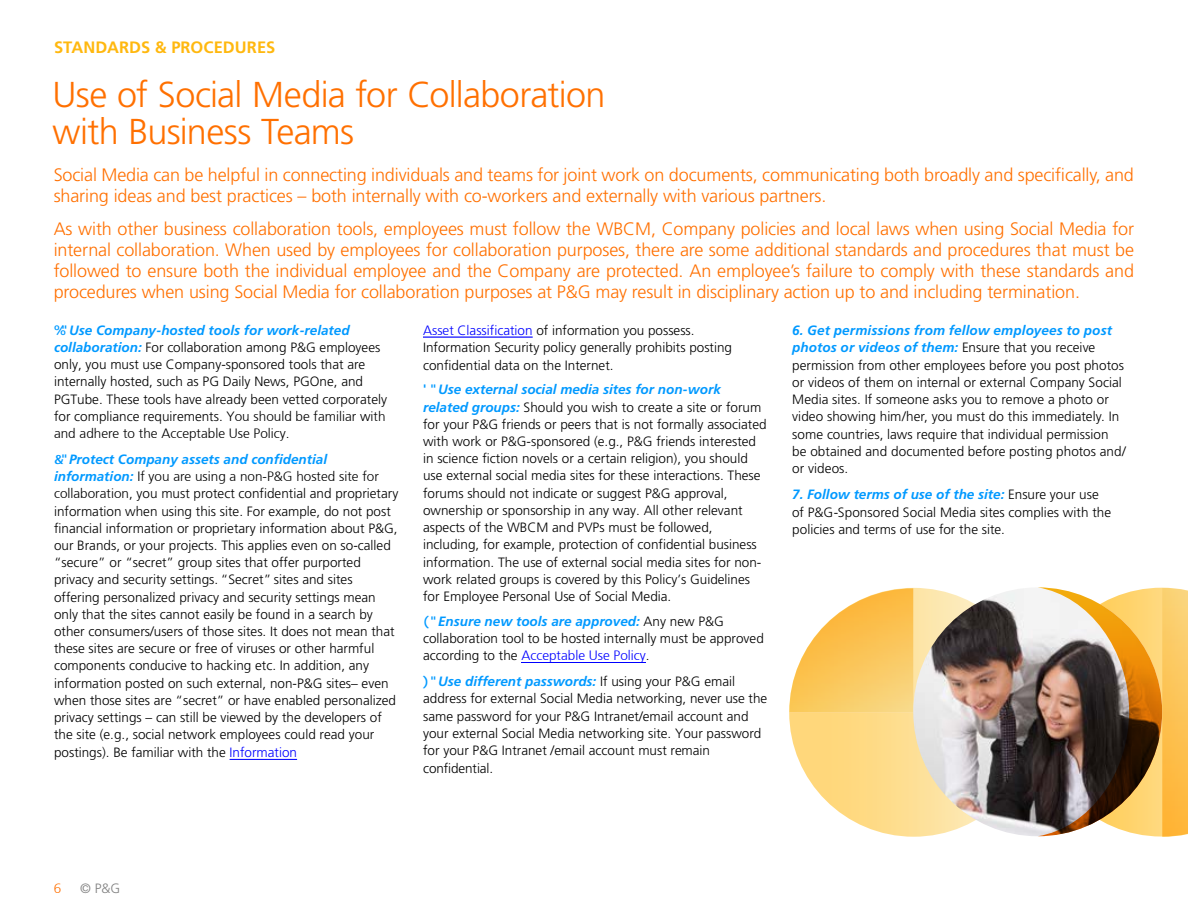
<style>
.page{position:relative;width:1188px;height:918px;background:#fff}
.page>*{position:absolute;margin:0;border:0;box-sizing:border-box;transform-origin:0 0}
.t1{font:300 36px/37.5px "Frutiger";letter-spacing:-.02em;color:#ff7000}
.t2{font:300 18px/21px "Frutiger";letter-spacing:-.005em;color:#ff7000}
.t3{font:700 16.5px "Frutiger";letter-spacing:.005em;color:#ffb80f}
.t4{font:300 13.5px/17.2px "Frutiger";color:#000}
.t5{font:300 13.5px "Frutiger 45";color:#000}
.t6{font:italic 700 13.5px "Frutiger";color:#09f}
.t7{font:300 13.5px "Frutiger 45";color:#00f}
.t8{font:300 13.5px "Frutiger";color:#7f7f7f}
.t9{font:300 13.5px "Frutiger 45";color:#ff7000}
.s1{font-weight:700;font-style:italic;color:#09f}
.s2{font-family:"Frutiger 45"}
.s3{font-family:"Frutiger";font-weight:700;font-style:italic;color:#09f}
.s4{color:#00f}
.s5{font-family:"Frutiger 45";color:#00f}
.s6{font-family:"Frutiger";color:#000}
.s7{color:#000}
</style>
<div class="page">
<hr style="left:521px;top:662px;width:125px;height:1px;background:#00f">
<hr style="left:423px;top:337px;width:110px;height:1px;background:#00f">
<svg style="left:789px;top:587px;width:399px;height:250px;background:#c4a97b"></svg>
<hr style="left:230px;top:759px;width:67px;height:1px;background:#00f">
<p class="t3" style="left:54px;top:38px;width:223px">STANDARDS &amp; PROCEDURES</p>
<h1 class="t1" style="left:52px;top:75px;width:555px">Use of Social Media for Collaboration with Business Teams</h1>
<p class="t2" style="left:54px;top:164px;width:1082px">Social Media can be helpful in connecting individuals and teams for joint work on documents, communicating both broadly and specifically, and sharing ideas and best practices – both internally with co-workers and externally with various partners.</p>
<p class="t2" style="left:54px;top:218px;width:1082px;text-align:justify">As with other business collaboration tools, employees must follow the WBCM, Company policies and local laws when using Social Media for internal collaboration. When used by employees for collaboration purposes, there are some additional standards and procedures that must be followed to ensure both the individual employee and the Company are protected. An employee’s failure to comply with these standards and procedures when using Social Media for collaboration purposes at P&amp;G may result in disciplinary action up to and including termination.</p>
<p class="t4" style="left:54px;top:321px;width:335px;text-indent:15px"><span class="s1">Use Company-hosted tools for work-related collaboration:</span> For collaboration among P&amp;G employees only, you must use Company-sponsored tools that are internally hosted, such as PG Daily News, PGOne, and PGTube. These tools have already been vetted corporately for compliance requirements. <span class="s2">You should be familiar with</span></p>
<p class="t5" style="left:54px;top:426px;width:237px">and adhere to the Acceptable Use Policy.</p>
<p class="t6" style="left:69px;top:451px;width:260px">Protect Company assets and confidential</p>
<p class="t5" style="left:54px;top:469px;width:326px"><span class="s3">information:</span> If you are using a non-P&amp;G hosted site for</p>
<p class="t4" style="left:54px;top:485px;width:346px"><span class="s2">collaboration</span>, you must protect confidential and proprietary information when using this site. For example, do not post financial information or proprietary information about P&amp;G, our Brands, or your projects. This applies even on so-called “secure” or “secret” group sites that offer purported privacy and security settings. “Secret” sites and sites offering personalized privacy and security settings mean only that the sites cannot easily be found in a search by other consumers/users of those sites. It does not mean that these sites are secure or free of viruses or other harmful components conducive to hacking etc. In addition, any information posted on such external, non-P&amp;G sites– even when those sites are “secret” or have enabled personalized privacy settings – can still be viewed by the developers of the site (e.g., social network employees could read your postings). Be familiar with the <span class="s4">Information</span></p>
<p class="t4" style="left:423px;top:321px;width:311px"><span class="s5">Asset</span> <span class="s4">Classification</span> of information you possess.<br>Information Security policy generally prohibits posting confidential data on the Internet.</p>
<p class="t4" style="left:423px;top:381px;width:345px;text-indent:15px"><span class="s1">Use external social media sites for non-work related groups:</span> Should you wish to create a site or forum for your P&amp;G friends or peers that is not formally associated with work or P&amp;G-sponsored (e.g., P&amp;G friends interested in science fiction novels or a certain religion), you should use external social media sites for these interactions. These forums should not indicate or suggest P&amp;G approval, ownership or sponsorship in any way. All other relevant aspects of the WBCM and PVPs must be followed, including, for example, protection of confidential business information. The use of external social media sites for non&shy;work related groups is covered by this Policy’s Guidelines for Employee Personal Use of Social Media.</p>
<p class="t4" style="left:423px;top:613px;width:342px;text-indent:15px"><span class="s1">Ensure new tools are approved:</span> Any new P&amp;G collaboration tool to be hosted internally must be approved</p>
<p class="t7" style="left:423px;top:648px;width:228px"><span class="s6">according to the</span> Acceptable Use Policy<span class="s7">.</span></p>
<p class="t4" style="left:423px;top:673px;width:346px;text-indent:15px"><span class="s1">Use different passwords:</span> If using your P&amp;G email address for external Social Media networking, never use the same password for your P&amp;G Intranet/email account and your external Social Media networking site. Your password for your P&amp;G Intranet /email account must remain confidential.</p>
<p class="t4" style="left:792px;top:322px;width:335px"><span class="s1">6. Get permissions from fellow employees to post photos or videos of them:</span> Ensure that you receive permission from other employees before you post photos or videos of them on internal or external Company Social Media sites. If someone asks you to remove a photo or video showing him/her, you must do this immediately. In some countries, laws require that individual permission be obtained and documented before posting photos and/ or videos.</p>
<p class="t4" style="left:792px;top:486px;width:320px"><span class="s1">7. Follow terms of use of the site:</span> Ensure your use of P&amp;G-Sponsored Social Media sites complies with the policies and terms of use for the site.</p>
<p class="t9" style="left:54px;top:880px;width:9px">6</p>
<p class="t8" style="left:80px;top:880px;width:41px">© P&amp;G</p>
</div>
